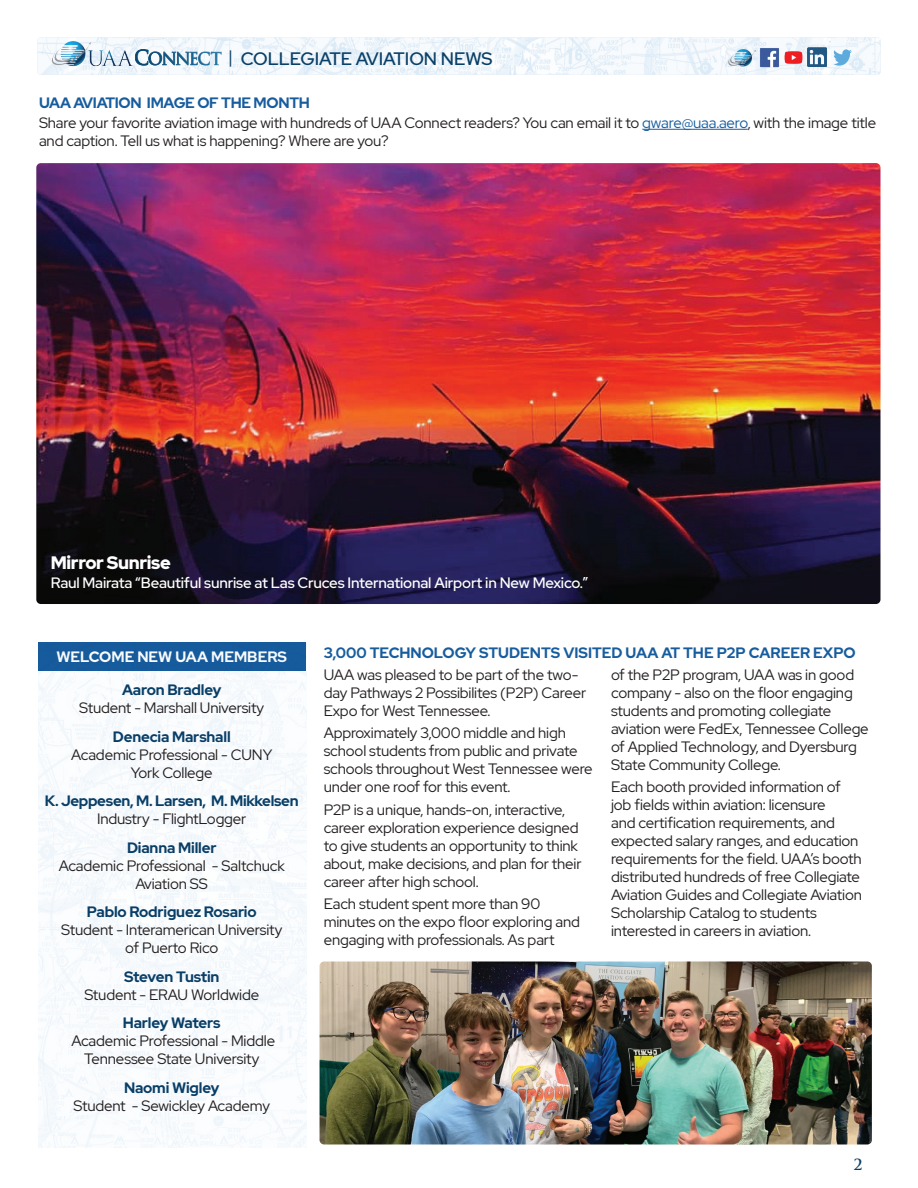
<style>
.page{position:relative;width:918px;height:1188px;background:#fff}
.page>*{position:absolute;margin:0;border:0;box-sizing:border-box;transform-origin:0 0}
.t1{font:500 18px "Red Hat Display";color:#0a4068}
.t2{font:900 18px "Red Hat Display";letter-spacing:-.02em;color:#fff}
.t3{font:15px/18px "Red Hat Display";letter-spacing:-.01em;color:#231f20}
.t4{font:700 15px "Red Hat Display";letter-spacing:-.01em;color:#0a4068}
.t5{font:500 15px "Red Hat Display";letter-spacing:-.01em;color:#fff}
.t6{font:700 15px "Red Hat Display";color:#175d9e}
.t7{font:700 15px "Red Hat Display";color:#fff}
.t8{font:600 15px "Trajan Pro 3";color:#0a4068}
.s1{font-family:"Trajan Pro 3";font-weight:400;font-size:19.95px}
.s2{font-weight:400}
.s3{font-weight:700;color:#175d9e}
.s4{color:#175d9e}
</style>
<div class="page">
<img style="left:38px;top:38px;width:842px;height:37px">
<img style="left:759px;top:47px;width:21px;height:21px">
<img style="left:807px;top:48px;width:19px;height:19px">
<img style="left:782px;top:51px;width:23px;height:13px">
<img style="left:831px;top:48px;width:23px;height:20px">
<img style="left:720px;top:46px;width:43px;height:21px">
<img style="left:49px;top:38px;width:87px;height:28px">
<img style="left:320px;top:962px;width:552px;height:182px">
<img style="left:38px;top:642px;width:268px;height:505px">
<img style="left:36px;top:163px;width:844px;height:441px">
<hr style="left:642px;top:129px;width:106px;height:1px;background:#175d9e">
<p class="t1" style="left:134px;top:46px;width:360px"><span class="s1">CONNECT</span> <span class="s2">|</span> COLLEGIATE AVIATION NEWS</p>
<p class="t3" style="left:39px;top:93px;width:839px;line-height:19.5px"><span class="s3">UAA AVIATION IMAGE OF THE MONTH<br></span>Share your favorite aviation image with hundreds of UAA Connect readers? You can email it to <span class="s4">gware@uaa.aero</span>, with the image title</p>
<p class="t3" style="left:39px;top:131px;width:351px">and caption. Tell us what is happening? Where are you?</p>
<p class="t2" style="left:51px;top:551px;width:121px">Mirror Sunrise</p>
<p class="t5" style="left:51px;top:573px;width:539px">Raul Mairata “Beautiful sunrise at Las Cruces International Airport in New Mexico.”</p>
<p class="t7" style="left:56px;top:647px;width:232px">WELCOME NEW UAA MEMBERS</p>
<p class="t4" style="left:122px;top:680px;width:101px">Aaron Bradley</p>
<p class="t3" style="left:79px;top:698px;width:187px">Student - Marshall University</p>
<p class="t4" style="left:113px;top:726px;width:119px">Denecia Marshall</p>
<p class="t3" style="left:71px;top:745px;width:203px;text-align:center">Academic Professional - CUNY<br>York College</p>
<p class="t4" style="left:45px;top:791px;width:255px">K. Jeppesen, M. Larsen, M. Mikkelsen</p>
<p class="t3" style="left:97px;top:809px;width:151px">Industry - FlightLogger</p>
<p class="t4" style="left:127px;top:837px;width:91px">Dianna Miller</p>
<p class="t3" style="left:59px;top:856px;width:228px;text-align:center">Academic Professional - Saltchuck<br>Aviation SS</p>
<p class="t4" style="left:87px;top:902px;width:171px">Pablo Rodriguez Rosario</p>
<p class="t3" style="left:61px;top:920px;width:223px;text-align:center">Student - Interamerican University of Puerto Rico</p>
<p class="t4" style="left:124px;top:966px;width:97px">Steven Tustin</p>
<p class="t3" style="left:84px;top:985px;width:176px">Student - ERAU Worldwide</p>
<p class="t4" style="left:123px;top:1013px;width:99px">Harley Waters</p>
<p class="t3" style="left:71px;top:1031px;width:205px;text-align:center">Academic Professional - Middle<br>Tennessee State University</p>
<p class="t4" style="left:124px;top:1077px;width:97px">Naomi Wigley</p>
<p class="t3" style="left:74px;top:1096px;width:198px">Student - Sewickley Academy</p>
<p class="t6" style="left:324px;top:642px;width:534px">3,000 TECHNOLOGY STUDENTS VISITED UAA AT THE P2P CAREER EXPO</p>
<p class="t3" style="left:324px;top:665px;width:264px">UAA was pleased to be part of the two&shy;day Pathways 2 Possibilites (P2P) Career<br>Expo for West Tennessee.</p>
<p class="t3" style="left:324px;top:724px;width:271px">Approximately 3,000 middle and high school students from public and private schools throughout West Tennessee were under one roof for this event.</p>
<p class="t3" style="left:324px;top:800px;width:259px">P2P is a unique, hands-on, interactive, career exploration experience designed to give students an opportunity to think about, make decisions, and plan for their career after high school.</p>
<p class="t3" style="left:324px;top:895px;width:258px">Each student spent more than 90 minutes on the expo floor exploring and engaging with professionals. As part</p>
<p class="t3" style="left:611px;top:665px;width:259px">of the P2P program, UAA was in good company - also on the floor engaging students and promoting collegiate aviation were FedEx, Tennessee College of Applied Technology, and Dyersburg State Community College.</p>
<p class="t3" style="left:611px;top:778px;width:252px">Each booth provided information of job fields within aviation: licensure<br>and certification requirements, and expected salary ranges, and education requirements for the field. UAA’s booth distributed hundreds of free Collegiate Aviation Guides and Collegiate Aviation Scholarship Catalog to students interested in careers in aviation.</p>
<p class="t8" style="left:854px;top:1153px;width:10px">2</p>
</div>
